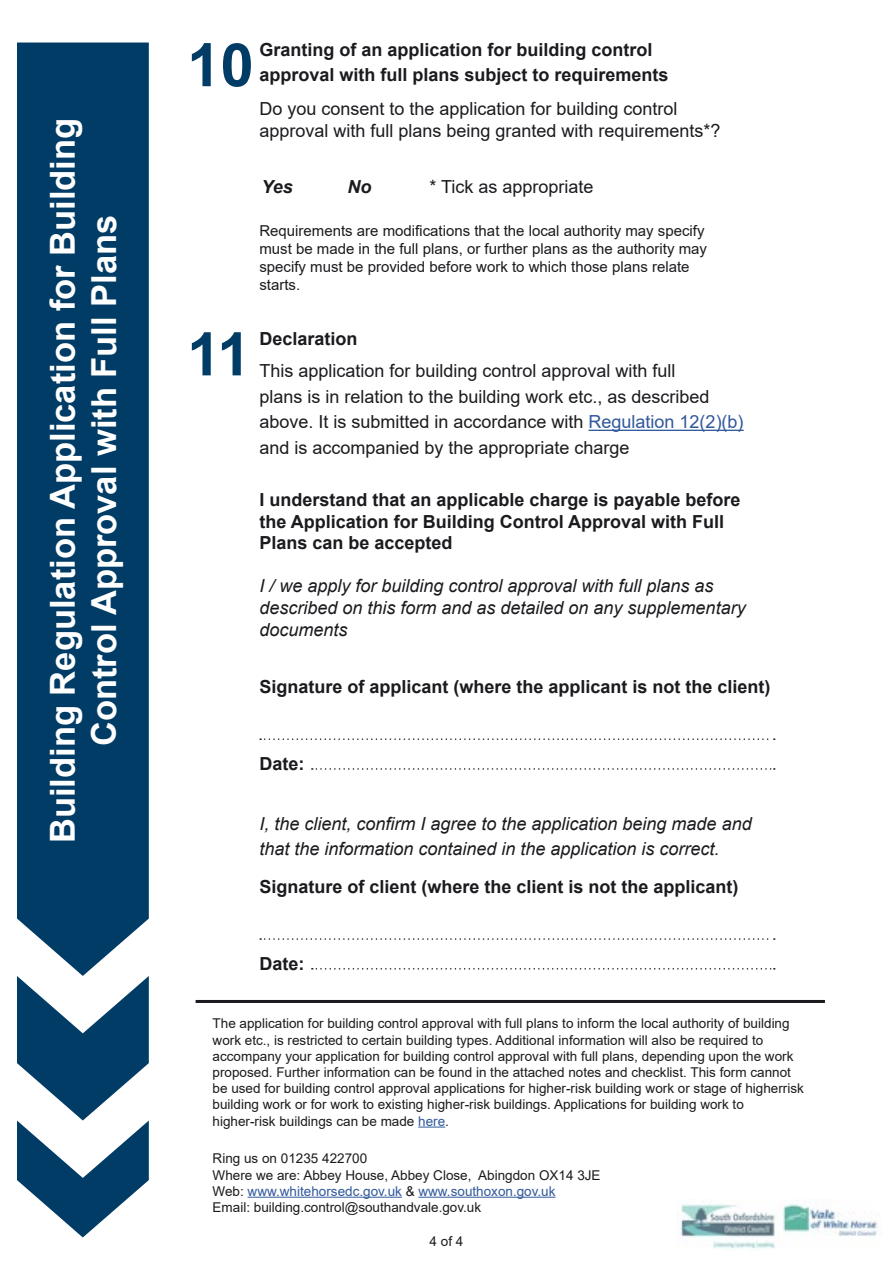
<style>
.page{position:relative;width:893px;height:1263px;background:#fff}
.page>*{position:absolute;margin:0;border:0;box-sizing:border-box;transform-origin:0 0}
.t1{font:700 60px "Arial";color:#003c65}
.t2{font:700 34.5px/41.4px "Arial";color:#fff;text-align:center}
.t3{font:700 18px/21.6px "Arial";color:#1b1b1f}
.t4{font:18px/25.8px "Arial";color:#1b1b1f}
.t5{font:italic 18px/21.6px "Arial";color:#1b1b1f}
.t6{font:italic 700 18px "Arial";color:#1b1b1f}
.t7{font:15px/18px "Arial";color:#1b1b1f}
.t8{font:13.5px/16.2px "Arial";color:#1b1b1f}
.s1{color:#30589b}
</style>
<div class="page">
<div style="left:17px;top:43px;width:132px;height:933px;background:#003c65"></div>
<svg style="left:17px;top:976px;width:132px;height:261px"></svg>
<img style="left:680px;top:1200px;width:198px;height:49px">
<hr style="left:589px;top:430px;width:155px;height:1px;background:#30589b">
<hr style="left:196px;top:1000px;width:629px;height:3px;background:#1b1b1f">
<svg style="left:418px;top:1126px;width:27px;height:1px"></svg>
<hr style="left:248px;top:1197px;width:154px;height:1px;background:#30589b">
<hr style="left:418px;top:1197px;width:138px;height:1px;background:#30589b">
<svg style="left:260px;top:738px;width:515px;height:2px"></svg>
<svg style="left:312px;top:768px;width:463px;height:2px"></svg>
<svg style="left:260px;top:938px;width:515px;height:2px"></svg>
<svg style="left:312px;top:968px;width:463px;height:1px"></svg>
<h2 class="t2" style="left:42px;top:843px;width:727px;rotate:-90deg">Building Regulation Application for Building<br>Control Approval with Full Plans</h2>
<h1 class="t1" style="left:187px;top:23px;width:68px">10</h1>
<h3 class="t3" style="left:259px;top:37px;width:411px;line-height:25.8px">Granting of an application for building control approval with full plans subject to requirements</h3>
<h3 class="t4" style="left:259px;top:98px;width:463px;line-height:21.6px">Do you consent to the application for building control approval with full plans being granted with requirements*?</h3>
<h3 class="t6" style="left:261px;top:175px;width:33px">Yes</h3>
<h3 class="t6" style="left:348px;top:175px;width:25px">No</h3>
<h3 class="t4" style="left:429px;top:174px;width:166px">* Tick as appropriate</h3>
<p class="t7" style="left:259px;top:222px;width:449px">Requirements are modifications that the local authority may specify must be made in the full plans, or further plans as the authority may specify must be provided before work to which those plans relate starts.</p>
<h1 class="t1" style="left:187px;top:312px;width:65px">11</h1>
<h3 class="t3" style="left:259px;top:328px;width:100px">Declaration</h3>
<h3 class="t4" style="left:259px;top:357px;width:486px">This application for building control approval with full<br>plans is in relation to the building work etc., as described above. It is submitted in accordance with <span class="s1">Regulation 12(2)(b) </span>and is accompanied by the appropriate charge</h3>
<h3 class="t3" style="left:259px;top:489px;width:483px">I understand that an applicable charge is payable before the Application for Building Control Approval with Full<br>Plans can be accepted</h3>
<h3 class="t5" style="left:259px;top:575px;width:488px">I / we apply for building control approval with full plans as described on this form and as detailed on any supplementary documents</h3>
<h3 class="t3" style="left:259px;top:676px;width:513px">Signature of applicant (where the applicant is not the client)</h3>
<h3 class="t3" style="left:259px;top:753px;width:46px">Date:</h3>
<h3 class="t5" style="left:259px;top:810px;width:494px;line-height:25.8px">I, the client, confirm I agree to the application being made and that the information contained in the application is correct.</h3>
<h3 class="t3" style="left:259px;top:876px;width:481px">Signature of client (where the client is not the applicant)</h3>
<h3 class="t3" style="left:259px;top:953px;width:46px">Date:</h3>
<p class="t8" style="left:213px;top:1015px;width:593px">The application for building control approval with full plans to inform the local authority of building work etc., is restricted to certain building types. Additional information will also be required to accompany your application for building control approval with full plans, depending upon the work proposed. Further information can be found in the attached notes and checklist. This form cannot be used for building control approval applications for higher-risk building work or stage of higherrisk building work or for work to existing higher-risk buildings. Applications for building work to higher-risk buildings can be made <span class="s1">here</span>.</p>
<p class="t8" style="left:213px;top:1150px;width:389px">Ring us on 01235 422700<br>Where we are: Abbey House, Abbey Close, Abingdon OX14 3JE Web: <span class="s1">www.whitehorsedc.gov.uk</span> &amp; <span class="s1">www.southoxon.gov.uk<br></span>Email: building.control@southandvale.gov.uk</p>
<p class="t8" style="left:430px;top:1233px;width:35px">4 of 4</p>
</div>
